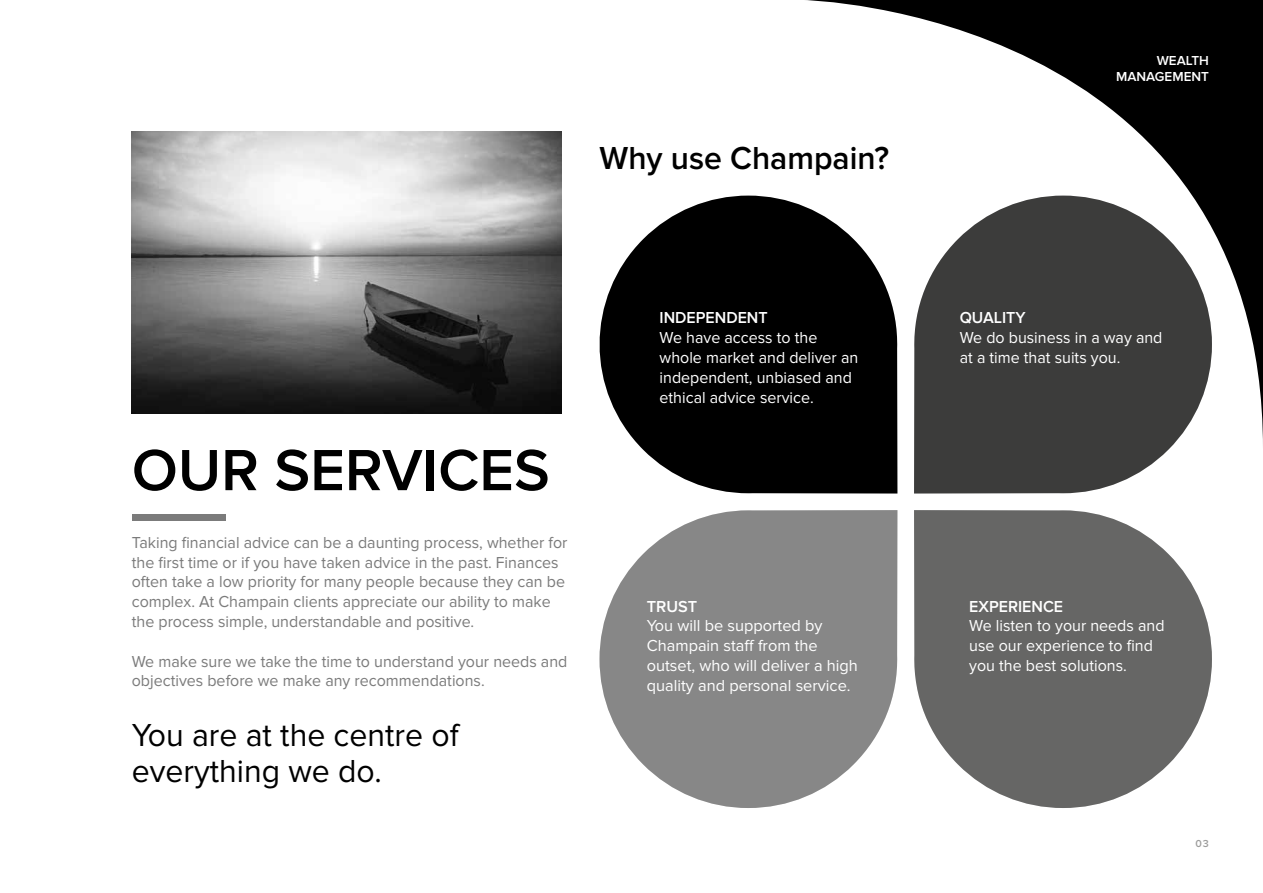
<style>
.page{position:relative;width:1263px;height:893px;background:#fff}
.page>*{position:absolute;margin:0;border:0;box-sizing:border-box;transform-origin:0 0}
.t1{font:600 60.15px "Proxima Nova";color:#000}
.t2{font:33px/36.6px "Proxima Nova";color:#000}
.t3{font:600 33px "Proxima Nova";color:#000}
.t4{font:16.5px/19.8px "Proxima Nova";color:#7b7b7b}
.t5{font:16.5px/19.8px "Proxima Nova";color:#fff}
.t6{font:600 16.5px "Proxima Nova";color:#fff}
.t7{font:600 13.5px/16.2px "Proxima Nova";color:#fff;text-align:right}
.t8{font:600 10.5px "Proxima Nova";color:#9d9d9c}
</style>
<div class="page">
<svg style="left:806px;top:0;width:457px;height:442px"></svg>
<div style="left:132px;top:514px;width:93px;height:7px;background:#7b7b7b"></div>
<svg style="left:599px;top:196px;width:299px;height:297px;fill:#000"></svg>
<svg style="left:599px;top:510px;width:299px;height:298px;fill:#878787"></svg>
<svg style="left:914px;top:510px;width:298px;height:298px;fill:#666665"></svg>
<svg style="left:913px;top:196px;width:299px;height:297px;fill:#3c3c3b"></svg>
<img style="left:132px;top:132px;width:429px;height:281px">
<h2 class="t3" style="left:599px;top:139px;width:291px">Why use Champain?</h2>
<h1 class="t1" style="left:132px;top:436px;width:419px">OUR SERVICES</h1>
<p class="t4" style="left:132px;top:533px;width:437px">Taking financial advice can be a daunting process, whether for the first time or if you have taken advice in the past. Finances often take a low priority for many people because they can be complex. At Champain clients appreciate our ability to make the process simple, understandable and positive.</p>
<p class="t4" style="left:132px;top:651px;width:437px">We make sure we take the time to understand your needs and objectives before we make any recommendations.</p>
<h2 class="t2" style="left:132px;top:717px;width:328px">You are at the centre of everything we do.</h2>
<p class="t6" style="left:660px;top:308px;width:110px">INDEPENDENT</p>
<p class="t5" style="left:660px;top:328px;width:200px">We have access to the whole market and deliver an independent, unbiased and ethical advice service.</p>
<p class="t6" style="left:647px;top:597px;width:52px">TRUST</p>
<p class="t5" style="left:647px;top:616px;width:213px">You will be supported by<br>Champain staff from the outset, who will deliver a high quality and personal service.</p>
<p class="t7" style="left:1116px;top:52px;width:94px">WEALTH<br>MANAGEMENT</p>
<p class="t6" style="left:960px;top:308px;width:67px">QUALITY</p>
<p class="t5" style="left:960px;top:328px;width:204px">We do business in a way and at a time that suits you.</p>
<p class="t6" style="left:969px;top:597px;width:95px">EXPERIENCE</p>
<p class="t5" style="left:969px;top:616px;width:197px">We listen to your needs and use our experience to find you the best solutions.</p>
<p class="t8" style="left:1195px;top:838px;width:15px">03</p>
</div>
